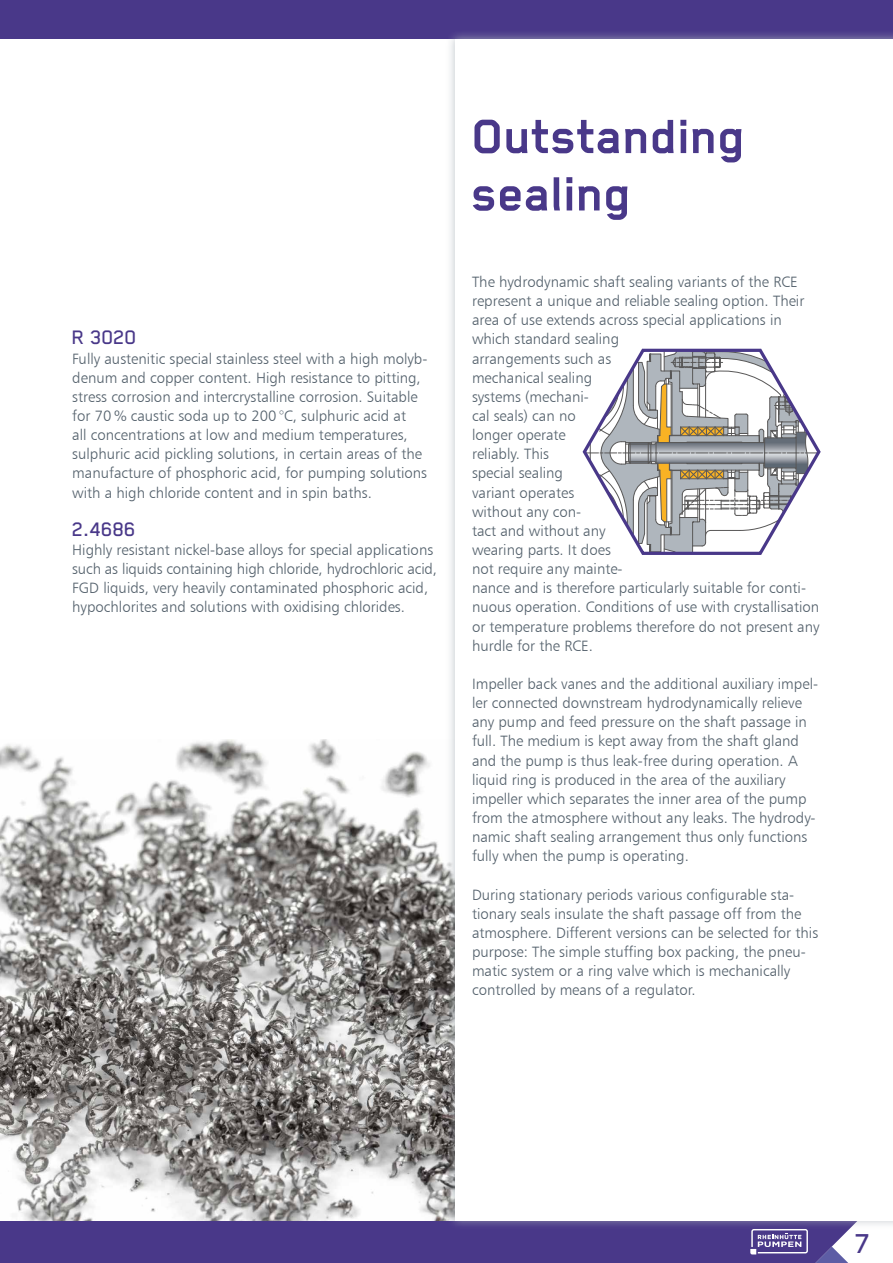
<style>
.page{position:relative;width:893px;height:1263px;background:#fff}
.page>*{position:absolute;margin:0;border:0;box-sizing:border-box;transform-origin:0 0}
.t1{font:700 55.5px/57.4px "Blender Pro";color:#493889}
.t2{font:500 31.5px "Blender Pro";color:#493889}
.t3{font:500 22.5px "Blender Pro";color:#493889}
.t4{font:15px/19.2px "Humanist 777 BT Light B";color:#54616c}
</style>
<div class="page">
<div style="left:0;top:0;width:893px;height:38px;background:#493889"></div>
<div style="left:0;top:1220px;width:849px;height:43px;background:#493889"></div>
<img style="left:0;top:740px;width:445px;height:480px">
<div style="left:445px;top:29px;width:448px;height:1201px;background:#afb6bd;opacity:.75"></div>
<div style="left:455px;top:39px;width:438px;height:1181px;background:#fff"></div>
<svg style="left:582px;top:348px;width:239px;height:207px"></svg>
<h3 class="t3" style="left:72px;top:326px;width:66px">R 3020</h3>
<p class="t4" style="left:72px;top:348px;width:357px">Fully austenitic special stainless steel with a high molyb&shy;denum and copper content. High resistance to pitting, stress corrosion and intercrystalline corrosion. Suitable for 70 % caustic soda up to 200 °C, sulphuric acid at<br>all concentrations at low and medium temperatures, sulphuric acid pickling solutions, in certain areas of the manufacture of phosphoric acid, for pumping solutions with a high chloride content and in spin baths.</p>
<h3 class="t3" style="left:72px;top:517px;width:65px">2.4686</h3>
<p class="t4" style="left:72px;top:540px;width:366px">Highly resistant nickel-base alloys for special applications such as liquids containing high chloride, hydrochloric acid, FGD liquids, very heavily contaminated phosphoric acid, hypochlorites and solutions with oxidising chlorides.</p>
<h1 class="t1" style="left:472px;top:107px;width:275px">Outstanding sealing</h1>
<p class="t4" style="left:472px;top:272px;width:349px">The hydrodynamic shaft sealing variants of the RCE represent a unique and reliable sealing option. Their area of use extends across special applications in which standard sealing<br>arrangements such as<br>mechanical sealing<br>systems (mechani-<br>cal seals) can no<br>longer operate<br>reliably. This<br>special sealing<br>variant operates<br>without any con-<br>tact and without any<br>wearing parts. It does<br>not require any mainte-<br>nance and is therefore particularly suitable for conti&shy;nuous operation. Conditions of use with crystallisation or temperature problems therefore do not present any hurdle for the RCE.</p>
<p class="t4" style="left:472px;top:674px;width:348px">Impeller back vanes and the additional auxiliary impel&shy;ler connected downstream hydrodynamically relieve any pump and feed pressure on the shaft passage in full. The medium is kept away from the shaft gland and the pump is thus leak-free during operation. A liquid ring is produced in the area of the auxiliary impeller which separates the inner area of the pump from the atmosphere without any leaks. The hydrody&shy;namic shaft sealing arrangement thus only functions fully when the pump is operating.</p>
<p class="t4" style="left:472px;top:884px;width:348px">During stationary periods various configurable sta&shy;tionary seals insulate the shaft passage off from the atmosphere. Different versions can be selected for this purpose: The simple stuffing box packing, the pneu&shy;matic system or a ring valve which is mechanically controlled by means of a regulator.</p>
<h2 class="t2" style="left:855px;top:1226px;width:18px">7</h2>
</div>
